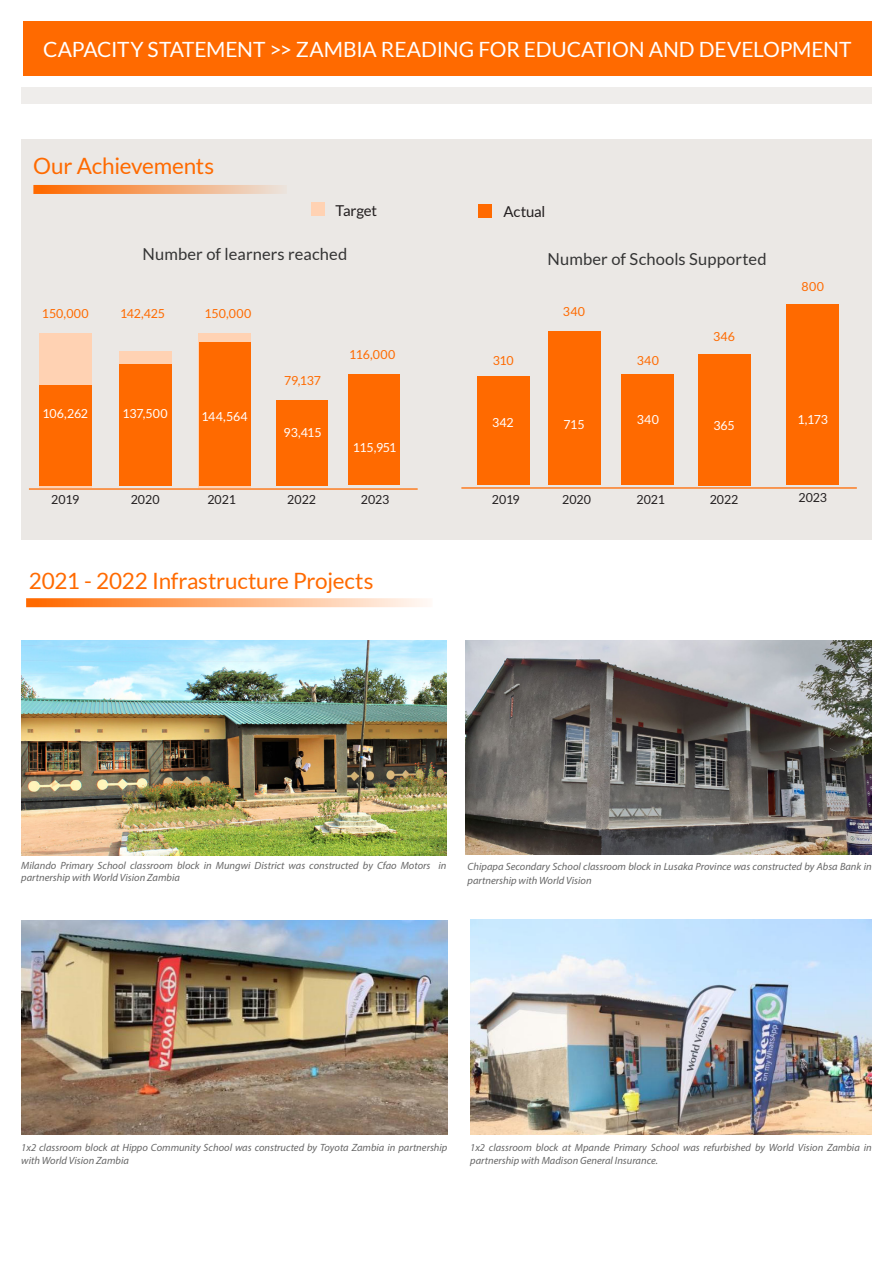
<style>
.page{position:relative;width:893px;height:1263px;background:#fff}
.page>*{position:absolute;margin:0;border:0;box-sizing:border-box;transform-origin:0 0}
.t1{font:22.5px "Lato";letter-spacing:-.01em;color:#ff6a00}
.t2{font:21px "Lato";letter-spacing:-.005em;color:#fff}
.Paragraph_Style_1{font:16.5px "Lato";letter-spacing:.005em;color:#343434}
.Basic_Copy_White{font:15px "Lato";letter-spacing:-.015em;color:#231f20}
.Basic_Copy_White-2{font:12.45px "Lato";letter-spacing:-.015em;color:#fff}
.Basic_Copy_White-3{font:12.45px "Lato";color:#ff6a00}
.Basic_Copy_White-4{font:12.45px "Lato";letter-spacing:-.005em;color:#231f20}
.t3{font:italic 10.5px/13.5px "Myriad Pro";color:#666}
</style>
<div class="page">
<div style="left:21px;top:87px;width:851px;height:17px;background:#efedeb"></div>
<div style="left:23px;top:22px;width:849px;height:54px;background:#ff6a00"></div>
<div style="left:21px;top:139px;width:851px;height:400px;background:#ebe8e5"></div>
<svg style="left:33px;top:185px;width:250px;height:9px;background:#f5a46a"></svg>
<div style="left:479px;top:204px;width:13px;height:13px;background:#ff6a00"></div>
<div style="left:311px;top:202px;width:13px;height:14px;background:#ffd2b3"></div>
<div style="left:39px;top:334px;width:52px;height:154px;background:#ffd2b3"></div>
<hr style="left:29px;top:488px;width:389px;height:2px;background:#ff6a00">
<div style="left:39px;top:385px;width:52px;height:100px;background:#ff6a00"></div>
<div style="left:119px;top:351px;width:52px;height:115px;background:#ffd2b3"></div>
<div style="left:119px;top:365px;width:52px;height:121px;background:#ff6a00"></div>
<hr style="left:461px;top:487px;width:396px;height:2px;background:#ff6a00">
<div style="left:477px;top:376px;width:52px;height:109px;background:#ff6a00"></div>
<div style="left:548px;top:332px;width:52px;height:153px;background:#ff6a00"></div>
<div style="left:622px;top:374px;width:52px;height:111px;background:#ff6a00"></div>
<div style="left:199px;top:334px;width:52px;height:154px;background:#ffd2b3"></div>
<div style="left:200px;top:342px;width:51px;height:143px;background:#ff6a00"></div>
<div style="left:277px;top:400px;width:51px;height:85px;background:#ff6a00"></div>
<div style="left:698px;top:354px;width:52px;height:132px;background:#ff6a00"></div>
<img style="left:21px;top:641px;width:425px;height:214px">
<img style="left:466px;top:640px;width:406px;height:215px">
<img style="left:21px;top:920px;width:426px;height:215px">
<img style="left:470px;top:919px;width:402px;height:215px">
<svg style="left:26px;top:598px;width:402px;height:9px;background:#ffb17a"></svg>
<div style="left:348px;top:374px;width:52px;height:111px;background:#ff6a00"></div>
<div style="left:787px;top:304px;width:52px;height:181px;background:#ff6a00"></div>
<p class="t2" style="left:43px;top:38px;width:810px">CAPACITY STATEMENT &gt;&gt; ZAMBIA READING FOR EDUCATION AND DEVELOPMENT</p>
<p class="t1" style="left:33px;top:153px;width:182px">Our Achievements</p>
<p class="Basic_Copy_White" style="left:336px;top:202px;width:43px">Target</p>
<p class="Basic_Copy_White" style="left:503px;top:204px;width:43px">Actual</p>
<p class="Paragraph_Style_1" style="left:142px;top:245px;width:206px">Number of learners reached</p>
<p class="Paragraph_Style_1" style="left:547px;top:250px;width:221px">Number of Schools Supported</p>
<p class="Basic_Copy_White-3" style="left:42px;top:306px;width:48px">150,000</p>
<p class="Basic_Copy_White-3" style="left:120px;top:306px;width:47px">142,425</p>
<p class="Basic_Copy_White-3" style="left:204px;top:306px;width:48px">150,000</p>
<p class="Basic_Copy_White-3" style="left:563px;top:304px;width:24px">340</p>
<p class="Basic_Copy_White-3" style="left:713px;top:329px;width:24px">346</p>
<p class="Basic_Copy_White-3" style="left:349px;top:348px;width:48px">116,000</p>
<p class="Basic_Copy_White-3" style="left:493px;top:353px;width:23px">310</p>
<p class="Basic_Copy_White-3" style="left:637px;top:353px;width:24px">340</p>
<p class="Basic_Copy_White-3" style="left:284px;top:373px;width:38px">79,137</p>
<p class="Basic_Copy_White-2" style="left:42px;top:407px;width:47px">106,262</p>
<p class="Basic_Copy_White-2" style="left:123px;top:407px;width:47px">137,500</p>
<p class="Basic_Copy_White-2" style="left:202px;top:410px;width:48px">144,564</p>
<p class="Basic_Copy_White-2" style="left:284px;top:426px;width:40px">93,415</p>
<p class="Basic_Copy_White-2" style="left:492px;top:416px;width:23px">342</p>
<p class="Basic_Copy_White-2" style="left:563px;top:418px;width:23px">715</p>
<p class="Basic_Copy_White-2" style="left:637px;top:413px;width:24px">340</p>
<p class="Basic_Copy_White-2" style="left:713px;top:419px;width:23px">365</p>
<p class="Basic_Copy_White-2" style="left:353px;top:441px;width:45px">115,951</p>
<p class="Basic_Copy_White-4" style="left:51px;top:492px;width:30px">2019</p>
<p class="Basic_Copy_White-4" style="left:131px;top:492px;width:30px">2020</p>
<p class="Basic_Copy_White-4" style="left:207px;top:492px;width:30px">2021</p>
<p class="Basic_Copy_White-4" style="left:287px;top:492px;width:30px">2022</p>
<p class="Basic_Copy_White-4" style="left:361px;top:493px;width:30px">2023</p>
<p class="Basic_Copy_White-4" style="left:492px;top:493px;width:30px">2019</p>
<p class="Basic_Copy_White-4" style="left:562px;top:493px;width:30px">2020</p>
<p class="Basic_Copy_White-4" style="left:637px;top:493px;width:30px">2021</p>
<p class="Basic_Copy_White-4" style="left:710px;top:493px;width:30px">2022</p>
<p class="t1" style="left:29px;top:569px;width:346px">2021 - 2022 Infrastructure Projects</p>
<p class="Basic_Copy_White-3" style="left:802px;top:279px;width:24px">800</p>
<p class="Basic_Copy_White-2" style="left:797px;top:412px;width:32px">1,173</p>
<p class="Basic_Copy_White-4" style="left:798px;top:490px;width:30px">2023</p>
<p class="t3" style="left:21px;top:859px;width:427px;line-height:12px">Milando Primary School classroom block in Mungwi District was constructed by Cfao Motors in partnership with World Vision Zambia</p>
<p class="t3" style="left:468px;top:860px;width:406px">Chipapa Secondary School classroom block in Lusaka Province was constructed by Absa Bank in partnership with World Vision</p>
<p class="t3" style="left:21px;top:1140px;width:428px">1x2 classroom block at Hippo Community School was constructed by Toyota Zambia in partnership with World Vision Zambia</p>
<p class="t3" style="left:470px;top:1140px;width:403px">1x2 classroom block at Mpande Primary School was refurbished by World Vision Zambia in partnership with Madison General Insurance.</p>
</div>
